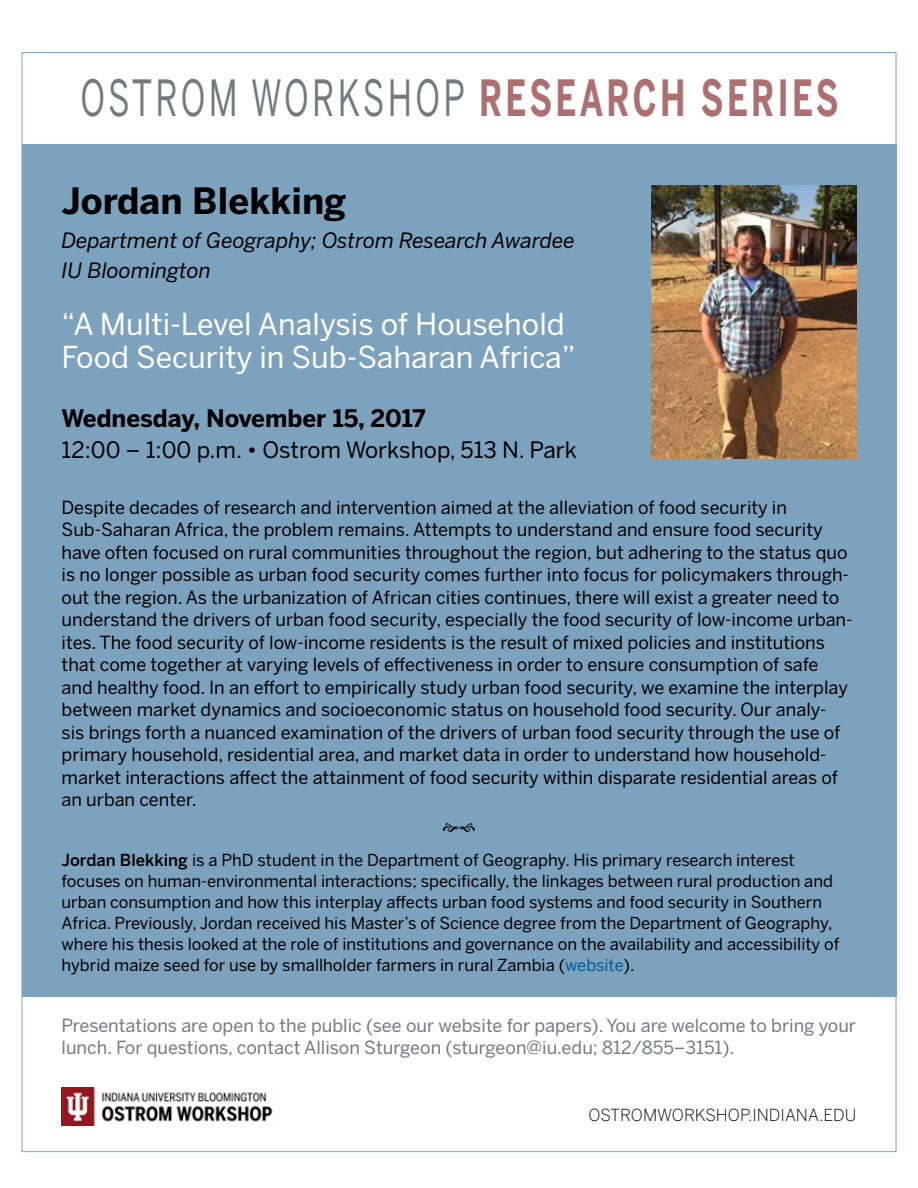
<style>
.page{position:relative;width:918px;height:1188px;background:#fff}
.page>*{position:absolute;margin:0;border:0;box-sizing:border-box;transform-origin:0 0}
.t1{font:49.5px "Benton Sans";letter-spacing:.1em;color:#77787b;scale:.67 1}
.t2{font:700 36px "Benton Sans";color:#000}
.t3{font:30px/33px "Benton Sans";color:#fff}
.t4{font:700 24px "Benton Sans";color:#000}
.t5{font:22.5px "Benton Sans";color:#000}
.t6{font:italic 21px "Benton Sans";color:#000}
.t7{font:18px/22.5px "Benton Sans";color:#000}
.t8{font:18px/22.5px "Benton Sans";color:#77787b}
.t9{font:16.5px/21px "Benton Sans";color:#000}
.t10{font:300 16.5px "Benton Sans";color:#000}
.s1{font-weight:700;color:#ad6f6f}
.s2{font-weight:500}
.s3{color:#005b94}
</style>
<div class="page">
<div style="left:22px;top:144px;width:874px;height:852px;background:#7da2bd"></div>
<img style="left:62px;top:1087px;width:211px;height:39px">
<img style="left:651px;top:185px;width:205px;height:274px">
<p class="t1" style="left:80px;top:68px;width:1133px">OSTROM WORKSHOP <span class="s1">RESEARCH SERIES</span></p>
<p class="t2" style="left:62px;top:178px;width:286px">Jordan Blekking</p>
<p class="t6" style="left:62px;top:228px;width:515px">Department of Geography; Ostrom Research Awardee</p>
<p class="t6" style="left:62px;top:258px;width:151px">IU Bloomington</p>
<p class="t3" style="left:62px;top:308px;width:516px">“A Multi-Level Analysis of Household<br>Food Security in Sub-Saharan Africa”</p>
<p class="t4" style="left:62px;top:403px;width:365px">Wednesday, November 15, 2017</p>
<p class="t5" style="left:62px;top:436px;width:517px">12:00 – 1:00 p.m. • Ostrom Workshop, 513 N. Park</p>
<p class="t7" style="left:62px;top:496px;width:793px">Despite decades of research and intervention aimed at the alleviation of food security in Sub-Saharan Africa, the problem remains. Attempts to understand and ensure food security have often focused on rural communities throughout the region, but adhering to the status quo is no longer possible as urban food security comes further into focus for policymakers through&shy;out the region. As the urbanization of African cities continues, there will exist a greater need to understand the drivers of urban food security, especially the food security of low-income urban&shy;ites. The food security of low-income residents is the result of mixed policies and institutions that come together at varying levels of effectiveness in order to ensure consumption of safe and healthy food. In an effort to empirically study urban food security, we examine the interplay between market dynamics and socioeconomic status on household food security. Our analy&shy;sis brings forth a nuanced examination of the drivers of urban food security through the use of primary household, residential area, and market data in order to understand how household&shy;market interactions affect the attainment of food security within disparate residential areas of an urban center.</p>
<p class="t9" style="left:62px;top:850px;width:779px"><span class="s2">Jordan Blekking</span> is a PhD student in the Department of Geography. His primary research interest focuses on human-environmental interactions; specifically, the linkages between rural production and urban consumption and how this interplay affects urban food systems and food security in Southern Africa. Previously, Jordan received his Master’s of Science degree from the Department of Geography, where his thesis looked at the role of institutions and governance on the availability and accessibility of hybrid maize seed for use by smallholder farmers in rural Zambia (<span class="s3">website</span>).</p>
<p class="t8" style="left:62px;top:1014px;width:796px">Presentations are open to the public (see our website for papers). You are welcome to bring your lunch. For questions, contact Allison Sturgeon (sturgeon@iu.edu; 812/855–3151).</p>
<p class="t10" style="left:588px;top:1105px;width:270px">OSTROMWORKSHOP.INDIANA.EDU</p>
</div>
